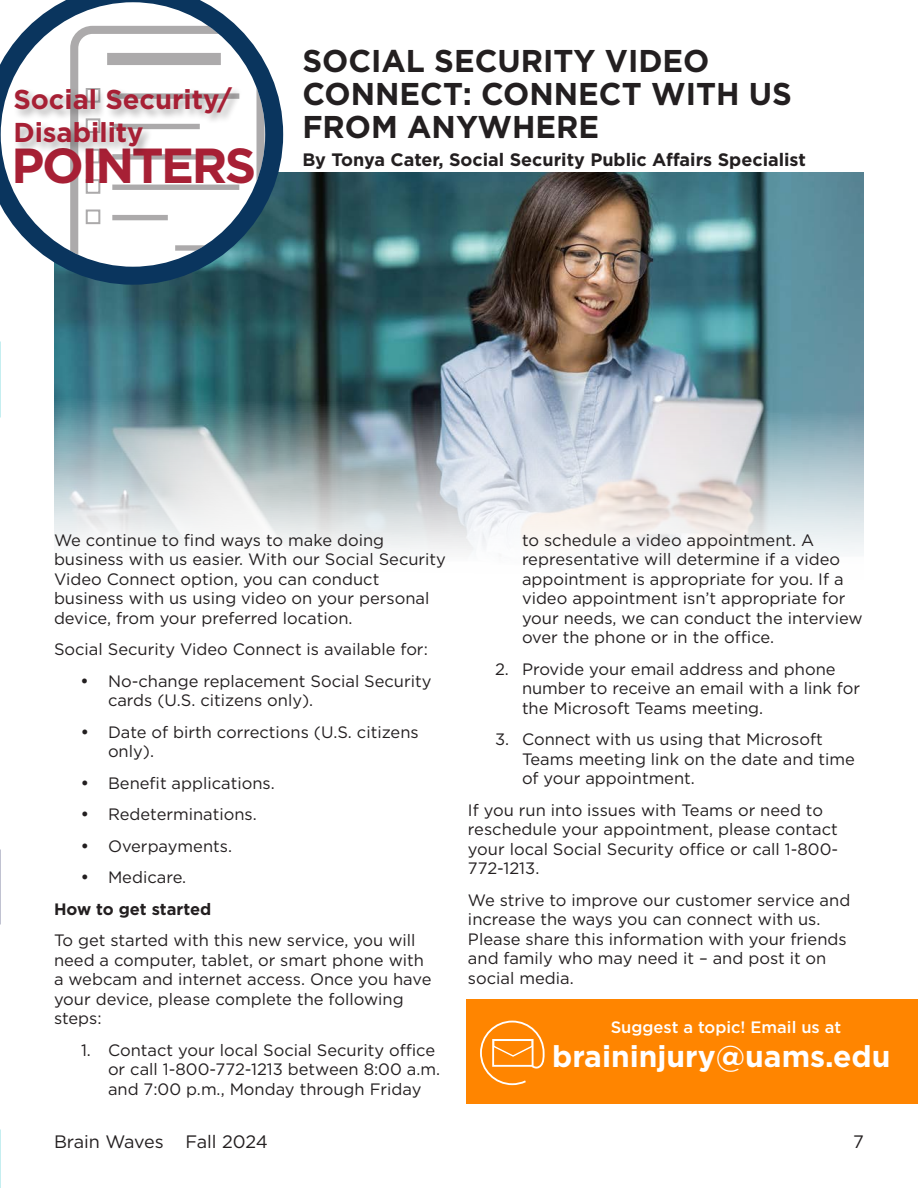
<style>
.page{position:relative;width:918px;height:1188px;background:#fff}
.page>*{position:absolute;margin:0;border:0;box-sizing:border-box;transform-origin:0 0}
.t1{font:700 49.2px "Gotham";letter-spacing:-.05em;color:#a72035}
.t2{font:700 31.5px/33px "Gotham";color:#231f20}
.t3{font:700 30px "Gotham";color:#fff}
.t4{font:700 27.3px/32.7px "Gotham";color:#a72035}
.t5{font:700 18px "Gotham";color:#231f20}
.t6{font:18px "Gotham";letter-spacing:-.005em;color:#231f20}
.t7{font:16.5px/19.5px "Gotham";color:#231f20}
.t8{font:500 16.5px "Gotham";color:#fff}
.t9{font:700 16.5px "Gotham";color:#231f20}
</style>
<div class="page">
<img style="left:54px;top:172px;width:810px;height:385px">
<svg style="left:1px;top:0;width:282px;height:285px"></svg>
<div style="left:13px;top:86px;width:230px;height:71px;background:#231f20;opacity:.35"></div>
<img style="left:0;top:0;width:1px;height:533px">
<div style="left:466px;top:999px;width:452px;height:105px;background:#ff8500"></div>
<svg style="left:480px;top:1020px;width:65px;height:66px"></svg>
<p class="t4" style="left:13px;top:83px;width:220px">Social Security/<br>Disability</p>
<p class="t1" style="left:12px;top:133px;width:246px">POINTERS</p>
<p class="t2" style="left:302px;top:44px;width:491px">SOCIAL SECURITY VIDEO<br>CONNECT: CONNECT WITH US<br>FROM ANYWHERE</p>
<p class="t5" style="left:302px;top:148px;width:505px">By Tonya Cater, Social Security Public Affairs Specialist</p>
<p class="t7" style="left:54px;top:530px;width:394px">We continue to find ways to make doing business with us easier. With our Social Security Video Connect option, you can conduct business with us using video on your personal device, from your preferred location.</p>
<p class="t7" style="left:54px;top:639px;width:375px">Social Security Video Connect is available for:</p>
<p class="t7" style="left:108px;top:671px;width:325px;text-indent:-27px">• No-change replacement Social Security cards (U.S. citizens only).</p>
<p class="t7" style="left:108px;top:722px;width:312px;text-indent:-27px">• Date of birth corrections (U.S. citizens only).</p>
<p class="t7" style="left:81px;top:773px;width:195px">• Benefit applications.</p>
<p class="t7" style="left:81px;top:804px;width:177px">• Redeterminations.</p>
<p class="t7" style="left:81px;top:836px;width:153px">• Overpayments.</p>
<p class="t7" style="left:81px;top:867px;width:107px">• Medicare.</p>
<p class="t9" style="left:54px;top:898px;width:159px">How to get started</p>
<p class="t7" style="left:54px;top:930px;width:379px">To get started with this new service, you will need a computer, tablet, or smart phone with a webcam and internet access. Once you have your device, please complete the following steps:</p>
<p class="t7" style="left:108px;top:1040px;width:334px;text-indent:-27px">1. Contact your local Social Security office or call 1-800-772-1213 between 8:00 a.m. and 7:00 p.m., Monday through Friday</p>
<p class="t7" style="left:522px;top:530px;width:342px">to schedule a video appointment. A representative will determine if a video appointment is appropriate for you. If a video appointment isn’t appropriate for your needs, we can conduct the interview over the phone or in the office.</p>
<p class="t7" style="left:522px;top:659px;width:340px;text-indent:-27px">2. Provide your email address and phone number to receive an email with a link for the Microsoft Teams meeting.</p>
<p class="t7" style="left:522px;top:729px;width:335px;text-indent:-27px">3. Connect with us using that Microsoft<br>Teams meeting link on the date and time of your appointment.</p>
<p class="t7" style="left:468px;top:800px;width:372px">If you run into issues with Teams or need to reschedule your appointment, please contact your local Social Security office or call 1-800- 772-1213.</p>
<p class="t7" style="left:468px;top:890px;width:384px">We strive to improve our customer service and increase the ways you can connect with us.<br>Please share this information with your friends and family who may need it – and post it on social media.</p>
<p class="t8" style="left:611px;top:1016px;width:232px">Suggest a topic! Email us at</p>
<p class="t3" style="left:552px;top:1037px;width:340px">braininjury@uams.edu</p>
<p class="t6" style="left:54px;top:1131px;width:215px">Brain Waves Fall 2024</p>
<p class="t6" style="left:853px;top:1131px;width:12px">7</p>
</div>
